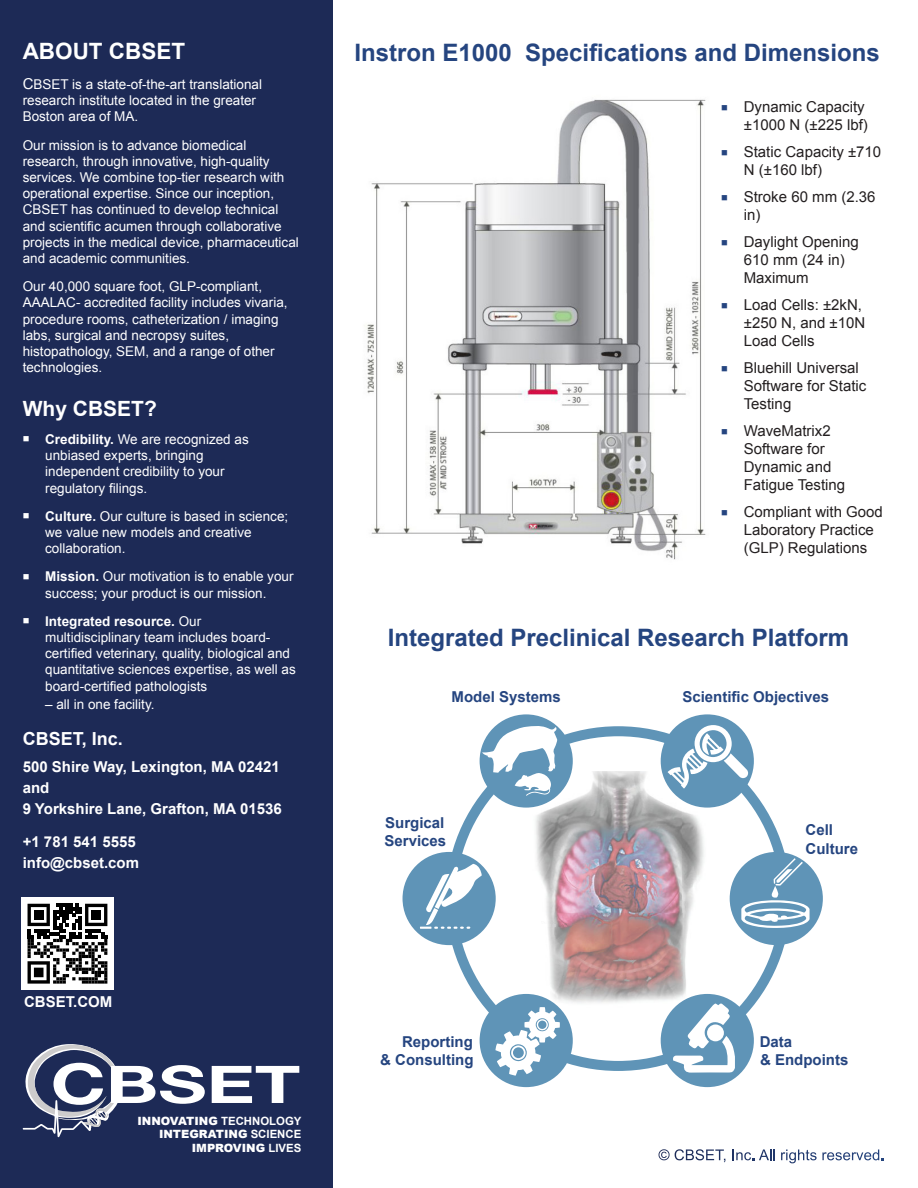
<style>
.page{position:relative;width:918px;height:1188px;background:#fff}
.page>*{position:absolute;margin:0;border:0;box-sizing:border-box;transform-origin:0 0}
.t1{font:700 24px "Arial";color:#254580}
.t2{font:700 22.5px "Arial";color:#fff}
.t3{font:700 21px "Arial";color:#fff}
.t4{font:700 18px "Arial";color:#fff}
.t5{font:15px/18px "Arial";color:#231f20}
.t6{font:700 15px/21px "Arial";color:#fff}
.t7{font:700 15px/18px "Arial";color:#254580}
.t8{font:13.5px/16.2px "Arial";color:#fff}
.t9{font:900 11.4px/13.6px "Arial";color:#fff;text-align:right}
.s1{font-size:15px}
.s2{font-weight:700}
.s3{color:#254580}
</style>
<div class="page">
<div style="left:0;top:0;width:333px;height:1188px;background:#1d2a56"></div>
<img style="left:367px;top:99px;width:339px;height:461px">
<svg style="left:447px;top:726px;width:343px;height:345px"></svg>
<div style="left:661px;top:714px;width:93px;height:94px;background:#5f94b7;border-radius:50%"></div>
<svg style="left:668px;top:725px;width:81px;height:64px"></svg>
<div style="left:480px;top:994px;width:93px;height:93px;background:#5f94b7;border-radius:50%"></div>
<svg style="left:495px;top:1007px;width:65px;height:69px"></svg>
<div style="left:403px;top:852px;width:93px;height:93px;background:#5f94b7;border-radius:50%"></div>
<svg style="left:420px;top:864px;width:62px;height:65px"></svg>
<div style="left:661px;top:994px;width:93px;height:93px;background:#5f94b7;border-radius:50%"></div>
<svg style="left:673px;top:1004px;width:62px;height:69px"></svg>
<div style="left:707px;top:1024px;width:17px;height:17px;background:#fff;border-radius:50%"></div>
<div style="left:480px;top:714px;width:93px;height:94px;background:#5f94b7;border-radius:50%"></div>
<svg style="left:482px;top:725px;width:75px;height:71px"></svg>
<div style="left:730px;top:852px;width:93px;height:93px;background:#5f94b7;border-radius:50%"></div>
<svg style="left:741px;top:858px;width:69px;height:70px"></svg>
<svg style="left:659px;top:1149px;width:66px;height:13px"></svg>
<svg style="left:732px;top:1149px;width:43px;height:11px"></svg>
<svg style="left:781px;top:1149px;width:102px;height:14px"></svg>
<svg style="left:212px;top:1066px;width:87px;height:37px"></svg>
<svg style="left:23px;top:1044px;width:182px;height:93px"></svg>
<div style="left:21px;top:897px;width:93px;height:93px;background:#fff"></div>
<svg style="left:28px;top:904px;width:79px;height:80px"></svg>
<div style="left:34px;top:910px;width:10px;height:10px;background:#000"></div>
<div style="left:91px;top:910px;width:10px;height:10px;background:#000"></div>
<div style="left:34px;top:968px;width:10px;height:9px;background:#000"></div>
<h2 class="t2" style="left:23px;top:43px;width:164px">ABOUT CBSET</h2>
<p class="t8" style="left:23px;top:77px;width:241px"><span class="s1">C</span>BSET is a state-of-the-art translational research institute located in the greater<br>Boston area of MA.</p>
<p class="t8" style="left:23px;top:138px;width:278px">Our mission is to advance biomedical research, through innovative, high-quality services. We combine top-tier research with operational expertise. Since our inception, CBSET has continued to develop technical and scientific acumen through collaborative projects in the medical device, pharmaceutical and academic communities.</p>
<p class="t8" style="left:23px;top:280px;width:266px">Our 40,000 square foot, GLP-compliant, AAALAC- accredited facility includes vivaria, procedure rooms, catheterization / imaging labs, surgical and necropsy suites, histopathology, SEM, and a range of other technologies.</p>
<h3 class="t3" style="left:23px;top:401px;width:136px">Why CBSET?</h3>
<p class="t8" style="left:45px;top:432px;width:205px;text-indent:-23px">■ <span class="s2">Credibility.</span> We are recognized as unbiased experts, bringing independent credibility to your regulatory filings.</p>
<p class="t8" style="left:45px;top:509px;width:245px;text-indent:-23px">■ <span class="s2">Culture.</span> Our culture is based in science; we value new models and creative collaboration.</p>
<p class="t8" style="left:23px;top:570px;width:272px;text-align:center">■ <span class="s2">Mission.</span> Our motivation is to enable your success; your product is our mission.</p>
<p class="t8" style="left:45px;top:614px;width:252px;text-indent:-23px">■ <span class="s2">Integrated resource.</span> Our multidisciplinary team includes board&shy;certified veterinary, quality, biological and quantitative sciences expertise, as well as board-certified pathologists</p>
<p class="t8" style="left:45px;top:697px;width:111px">– all in one facility.</p>
<h3 class="t4" style="left:23px;top:731px;width:102px">CBSET, Inc.</h3>
<p class="t6" style="left:23px;top:757px;width:260px">500 Shire Way, Lexington, MA 02421 and<br>9 Yorkshire Lane, Grafton, MA 01536</p>
<p class="t6" style="left:23px;top:832px;width:118px">+1 781 541 5555 info@cbset.com</p>
<p class="t6" style="left:24px;top:992px;width:90px">CBSET.COM</p>
<p class="t9" style="left:138px;top:1115px;width:165px">INNOVATING <span class="s2">TECHNOLOGY<br></span>INTEGRATING <span class="s2">SCIENCE<br></span>IMPROVING <span class="s2">LIVES</span></p>
<h1 class="t1" style="left:354px;top:43px;width:527px">Instron E1000 Specifications and Dimensions</h1>
<p class="t5" style="left:721px;top:100px;width:148px;text-align:right"><span class="s3">■</span> Dynamic Capacity ±1000 N (±225 lbf)</p>
<p class="t5" style="left:744px;top:145px;width:139px;text-indent:-23px"><span class="s3">■</span> Static Capacity ±710<br>N (±160 lbf)</p>
<p class="t5" style="left:744px;top:190px;width:133px;text-indent:-23px"><span class="s3">■</span> Stroke 60 mm (2.36 in)</p>
<p class="t5" style="left:744px;top:235px;width:117px;text-indent:-23px"><span class="s3">■</span> Daylight Opening<br>610 mm (24 in)<br>Maximum</p>
<p class="t5" style="left:744px;top:298px;width:123px;text-indent:-23px"><span class="s3">■</span> Load Cells: ±2kN, ±250 N, and ±10N<br>Load Cells</p>
<p class="t5" style="left:744px;top:361px;width:124px;text-indent:-23px"><span class="s3">■</span> Bluehill Universal<br>Software for Static<br>Testing</p>
<p class="t5" style="left:744px;top:424px;width:103px;text-indent:-23px"><span class="s3">■</span> WaveMatrix2<br>Software for<br>Dynamic and<br>Fatigue Testing</p>
<p class="t5" style="left:744px;top:505px;width:141px;text-indent:-23px"><span class="s3">■</span> Compliant with Good<br>Laboratory Practice (GLP) Regulations</p>
<h1 class="t1" style="left:388px;top:628px;width:463px">Integrated Preclinical Research Platform</h1>
<p class="t7" style="left:452px;top:689px;width:111px">Model Systems</p>
<p class="t7" style="left:385px;top:816px;width:63px">Surgical<br>Services</p>
<p class="t7" style="left:380px;top:1034px;width:95px;text-align:right">Reporting<br>&amp; Consulting</p>
<p class="t7" style="left:682px;top:689px;width:148px">Scientific Objectives</p>
<p class="t7" style="left:806px;top:821px;width:54px;line-height:19.5px">Cell<br>Culture</p>
<p class="t7" style="left:760px;top:1034px;width:90px">Data<br>&amp; Endpoints</p>
</div>
